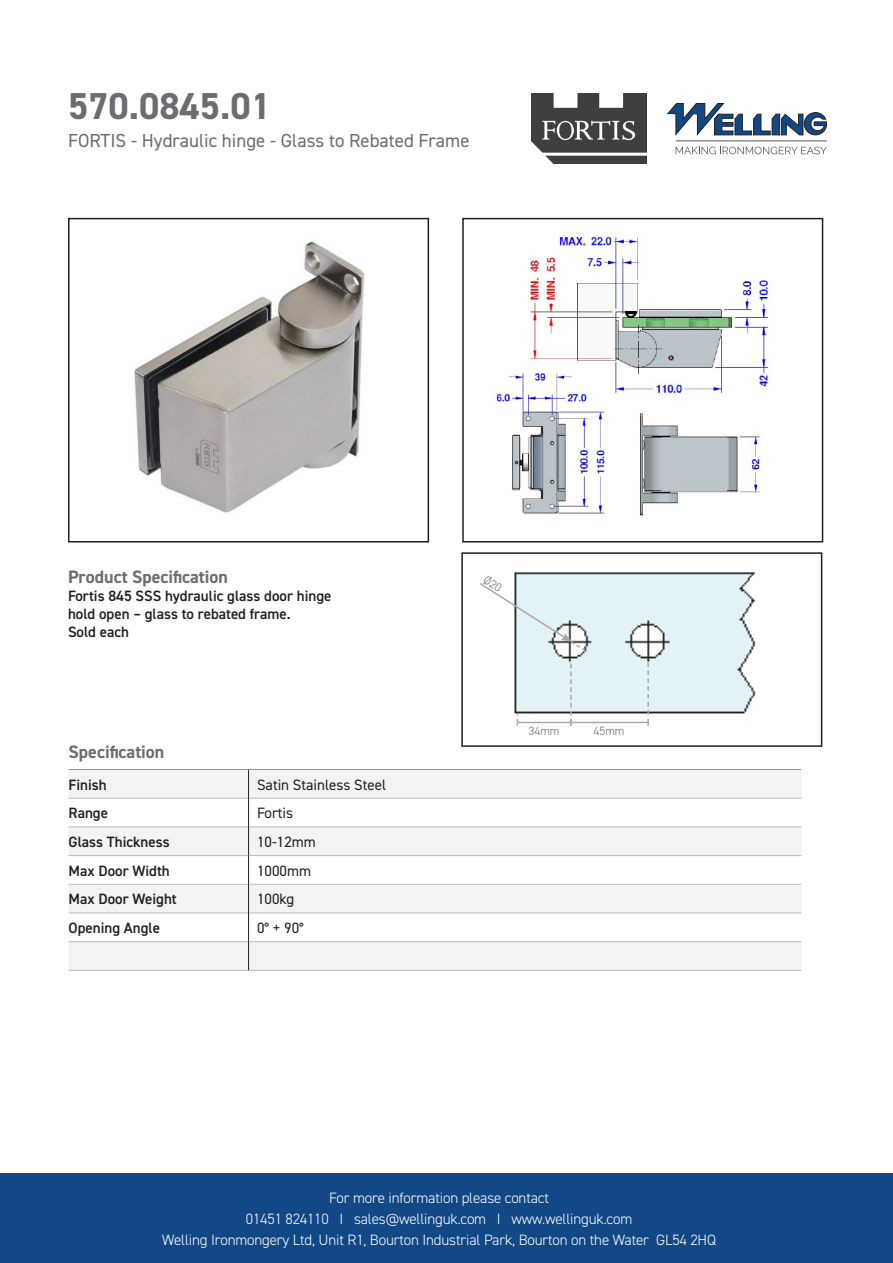
<style>
.page{position:relative;width:893px;height:1263px;background:#fff}
.page>*{position:absolute;margin:0;border:0;box-sizing:border-box;transform-origin:0 0}
.t1{font:700 37.5px "DIN2014";color:#6c6d70}
.t2{font:18.9px "DIN2014";color:#6c6d70}
.t3{font:700 18px "DIN2014";color:#6c6d70}
.t4{font:300 15px/21px "DIN2014";letter-spacing:-.01em;color:#fff;text-align:center}
.t5{font:600 15px/18px "DIN2014";color:#231f20}
.t6{font:15px "DIN2014";color:#231f20}
.t7{font:300 12px "DIN2014";color:#6c6d70}
</style>
<div class="page">
<div style="left:0;top:1174px;width:893px;height:89px;background:#124885"></div>
<div style="left:68px;top:218px;width:361px;height:324px;border:2px solid #231f20"></div>
<div style="left:462px;top:218px;width:361px;height:324px;border:2px solid #231f20"></div>
<hr style="left:676px;top:141px;width:151px;height:1px;background:#57585a">
<svg style="left:676px;top:147px;width:151px;height:7px"></svg>
<svg style="left:667px;top:103px;width:160px;height:33px"></svg>
<img style="left:531px;top:94px;width:115px;height:70px">
<svg style="left:69px;top:770px;width:732px;height:200px;fill:#f2f3f4"></svg>
<hr style="left:69px;top:769px;width:180px;height:1px;background:#939598">
<hr style="left:249px;top:769px;width:552px;height:1px;background:#939598">
<hr style="left:69px;top:798px;width:179px;height:1px;background:#bcbdc0">
<hr style="left:249px;top:798px;width:552px;height:1px;background:#bcbdc0">
<hr style="left:69px;top:827px;width:179px;height:1px;background:#bcbdc0">
<hr style="left:249px;top:827px;width:552px;height:1px;background:#bcbdc0">
<hr style="left:69px;top:855px;width:179px;height:1px;background:#bcbdc0">
<hr style="left:249px;top:855px;width:552px;height:1px;background:#bcbdc0">
<hr style="left:69px;top:884px;width:179px;height:1px;background:#bcbdc0">
<hr style="left:249px;top:884px;width:552px;height:1px;background:#bcbdc0">
<hr style="left:69px;top:913px;width:179px;height:1px;background:#bcbdc0">
<hr style="left:249px;top:913px;width:552px;height:1px;background:#bcbdc0">
<hr style="left:69px;top:941px;width:179px;height:1px;background:#bcbdc0">
<hr style="left:249px;top:941px;width:552px;height:1px;background:#bcbdc0">
<hr style="left:69px;top:970px;width:180px;height:1px;background:#bcbdc0">
<hr style="left:249px;top:970px;width:552px;height:1px;background:#bcbdc0">
<svg style="left:248px;top:770px;width:1px;height:200px"></svg>
<img style="left:530px;top:236px;width:240px;height:158px">
<img style="left:134px;top:241px;width:231px;height:272px">
<img style="left:514px;top:572px;width:242px;height:149px">
<hr style="left:517px;top:722px;width:54px;height:1px;background:#a8a9ad">
<svg style="left:517px;top:713px;width:1px;height:13px"></svg>
<hr style="left:571px;top:722px;width:77px;height:1px;background:#a8a9ad">
<svg style="left:647px;top:662px;width:2px;height:64px"></svg>
<svg style="left:570px;top:664px;width:2px;height:62px"></svg>
<div style="left:461px;top:552px;width:361px;height:195px;border:2px solid #231f20"></div>
<img style="left:496px;top:367px;width:110px;height:147px">
<img style="left:640px;top:413px;width:120px;height:103px">
<svg style="left:480px;top:574px;width:107px;height:79px"></svg>
<p class="t1" style="left:68px;top:81px;width:204px">570.0845.01</p>
<p class="t2" style="left:68px;top:128px;width:403px">FORTIS - Hydraulic hinge - Glass to Rebated Frame</p>
<p class="t3" style="left:68px;top:565px;width:161px">Product Specification</p>
<p class="t5" style="left:68px;top:586px;width:265px">Fortis 845 SSS hydraulic glass door hinge hold open – glass to rebated frame.</p>
<p class="t5" style="left:68px;top:622px;width:63px">Sold each</p>
<p class="t3" style="left:69px;top:740px;width:97px">Specification</p>
<p class="t5" style="left:69px;top:775px;width:40px">Finish</p>
<p class="t6" style="left:257px;top:775px;width:131px">Satin Stainless Steel</p>
<p class="t5" style="left:69px;top:804px;width:41px">Range</p>
<p class="t6" style="left:257px;top:804px;width:38px">Fortis</p>
<p class="t5" style="left:69px;top:832px;width:103px">Glass Thickness</p>
<p class="t6" style="left:257px;top:832px;width:60px">10-12mm</p>
<p class="t5" style="left:69px;top:861px;width:103px">Max Door Width</p>
<p class="t6" style="left:257px;top:861px;width:56px">1000mm</p>
<p class="t5" style="left:69px;top:890px;width:110px">Max Door Weight</p>
<p class="t6" style="left:257px;top:890px;width:39px">100kg</p>
<p class="t5" style="left:69px;top:919px;width:93px">Opening Angle</p>
<p class="t6" style="left:257px;top:919px;width:48px">0° + 90°</p>
<p class="t7" style="left:529px;top:724px;width:32px">34mm</p>
<p class="t7" style="left:594px;top:724px;width:32px">45mm</p>
<p class="t4" style="left:162px;top:1187px;width:555px">For more information please contact<br>01451 824110 I sales@wellinguk.com I www.wellinguk.com<br>Welling Ironmongery Ltd, Unit R1, Bourton Industrial Park, Bourton on the Water GL54 2HQ</p>
</div>
